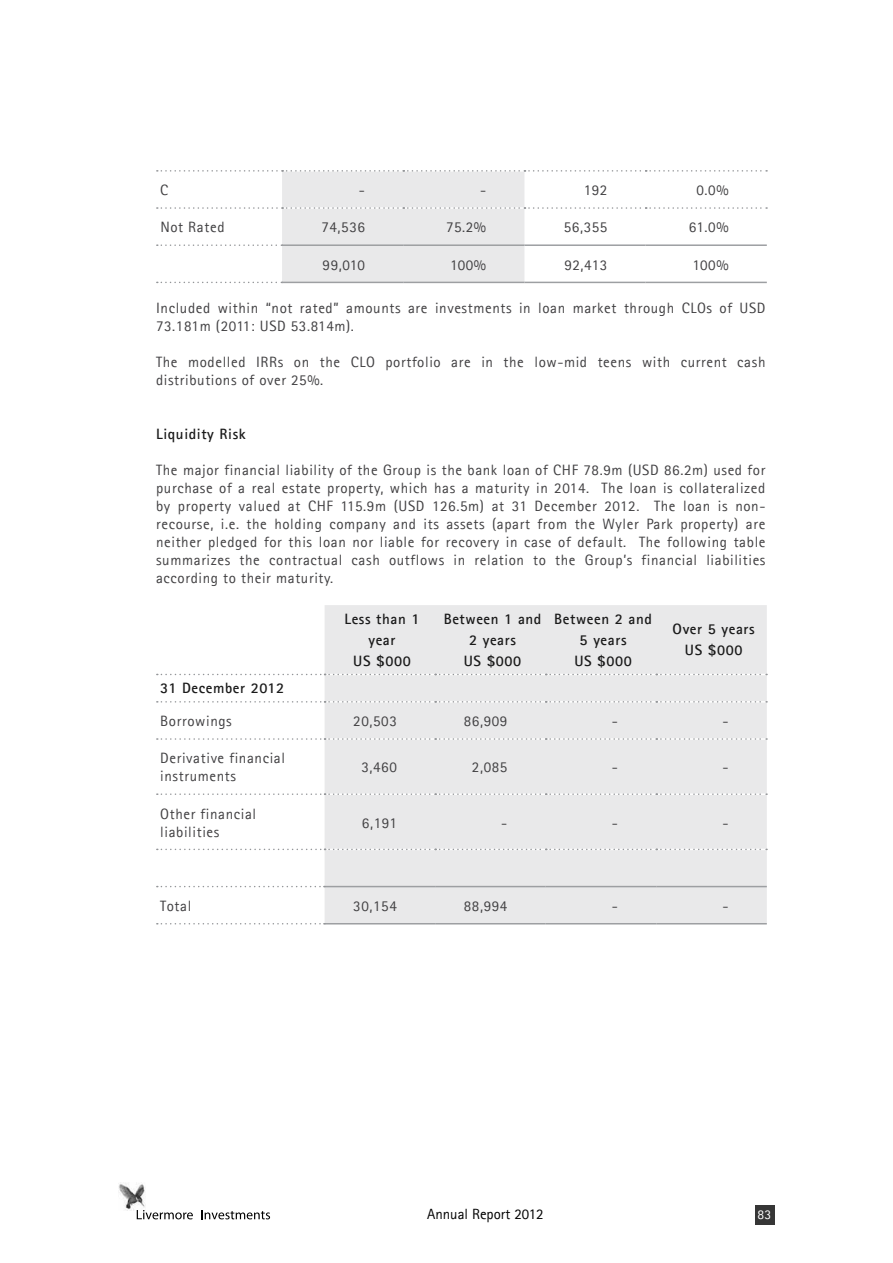
<style>
.page{position:relative;width:893px;height:1263px;background:#fff}
.page>*{position:absolute;margin:0;border:0;box-sizing:border-box;transform-origin:0 0}
.t1{font:15px/18px "Agfa Rotis Sans Serif";letter-spacing:.04em;color:#414042}
.t2{font:700 15px/21px "Agfa Rotis Sans Serif";letter-spacing:.04em;color:#1a1a1a;text-align:center}
.t3{font:14.85px "Agfa Rotis Sans Serif";color:#000}
.t4{font:13.5px "Agfa Rotis Sans Serif";color:#fff}
</style>
<div class="page">
<img style="left:118px;top:1182px;width:27px;height:28px">
<svg style="left:137px;top:1210px;width:56px;height:9px"></svg>
<svg style="left:201px;top:1210px;width:69px;height:9px"></svg>
<div style="left:756px;top:1205px;width:19px;height:19px;background:#363636"></div>
<svg style="left:157px;top:170px;width:610px;height:113px"></svg>
<hr style="left:282px;top:244px;width:121px;height:2px;background:#9d9fa2">
<hr style="left:403px;top:244px;width:121px;height:2px;background:#9d9fa2">
<hr style="left:524px;top:244px;width:122px;height:2px;background:#9d9fa2">
<hr style="left:646px;top:244px;width:121px;height:2px;background:#9d9fa2">
<hr style="left:282px;top:282px;width:121px;height:1px;background:#9d9fa2">
<hr style="left:403px;top:282px;width:121px;height:1px;background:#9d9fa2">
<hr style="left:524px;top:282px;width:122px;height:1px;background:#9d9fa2">
<hr style="left:646px;top:282px;width:121px;height:1px;background:#9d9fa2">
<div style="left:325px;top:605px;width:442px;height:318px;background:#e9e9ea"></div>
<svg style="left:157px;top:674px;width:610px;height:1px"></svg>
<svg style="left:157px;top:701px;width:610px;height:2px"></svg>
<svg style="left:157px;top:738px;width:610px;height:2px"></svg>
<svg style="left:157px;top:793px;width:610px;height:2px"></svg>
<svg style="left:157px;top:849px;width:610px;height:1px"></svg>
<hr style="left:325px;top:886px;width:110px;height:1px;background:#9d9fa2">
<hr style="left:435px;top:886px;width:111px;height:1px;background:#9d9fa2">
<hr style="left:546px;top:886px;width:110px;height:1px;background:#9d9fa2">
<hr style="left:656px;top:886px;width:111px;height:1px;background:#9d9fa2">
<hr style="left:325px;top:923px;width:110px;height:1px;background:#9d9fa2">
<hr style="left:435px;top:923px;width:111px;height:1px;background:#9d9fa2">
<hr style="left:546px;top:923px;width:110px;height:1px;background:#9d9fa2">
<hr style="left:656px;top:923px;width:111px;height:1px;background:#9d9fa2">
<svg style="left:157px;top:923px;width:168px;height:1px"></svg>
<svg style="left:157px;top:886px;width:168px;height:1px"></svg>
<p class="t1" style="left:160px;top:181px;width:10px">C</p>
<p class="t1" style="left:359px;top:181px;width:8px">-</p>
<p class="t1" style="left:480px;top:181px;width:8px">-</p>
<p class="t1" style="left:584px;top:181px;width:25px">192</p>
<p class="t1" style="left:696px;top:181px;width:34px">0.0%</p>
<p class="t1" style="left:160px;top:218px;width:66px">Not Rated</p>
<p class="t1" style="left:321px;top:218px;width:45px">74,536</p>
<p class="t1" style="left:446px;top:218px;width:42px">75.2%</p>
<p class="t1" style="left:564px;top:218px;width:45px">56,355</p>
<p class="t1" style="left:689px;top:218px;width:41px">61.0%</p>
<p class="t1" style="left:323px;top:255px;width:44px">99,010</p>
<p class="t1" style="left:450px;top:255px;width:37px">100%</p>
<p class="t1" style="left:564px;top:255px;width:45px">92,413</p>
<p class="t1" style="left:693px;top:255px;width:37px">100%</p>
<p class="t1" style="left:156px;top:299px;width:611px">Included within “not rated” amounts are investments in loan market through CLOs of USD<br>73.181m (2011: USD 53.814m).</p>
<p class="t1" style="left:156px;top:353px;width:611px">The modelled IRRs on the CLO portfolio are in the low-mid teens with current cash distributions of over 25%.</p>
<p class="t2" style="left:156px;top:423px;width:91px">Liquidity Risk</p>
<p class="t1" style="left:156px;top:461px;width:611px;text-align:justify">The major financial liability of the Group is the bank loan of CHF 78.9m (USD 86.2m) used for purchase of a real estate property, which has a maturity in 2014. The loan is collateralized by property valued at CHF 115.9m (USD 126.5m) at 31 December 2012. The loan is non&shy;recourse, i.e. the holding company and its assets (apart from the Wyler Park property) are neither pledged for this loan nor liable for recovery in case of default. The following table summarizes the contractual cash outflows in relation to the Group’s financial liabilities according to their maturity.</p>
<p class="t2" style="left:344px;top:608px;width:77px">Less than 1 year<br>US $000</p>
<p class="t2" style="left:444px;top:608px;width:99px">Between 1 and<br>2 years<br>US $000</p>
<p class="t2" style="left:554px;top:608px;width:99px">Between 2 and<br>5 years<br>US $000</p>
<p class="t2" style="left:673px;top:619px;width:84px">Over 5 years<br>US $000</p>
<p class="t2" style="left:160px;top:677px;width:125px">31 December 2012</p>
<p class="t1" style="left:160px;top:712px;width:73px">Borrowings</p>
<p class="t1" style="left:353px;top:712px;width:45px">20,503</p>
<p class="t1" style="left:464px;top:712px;width:45px">86,909</p>
<p class="t1" style="left:612px;top:712px;width:8px">-</p>
<p class="t1" style="left:722px;top:712px;width:8px">-</p>
<p class="t1" style="left:160px;top:749px;width:126px">Derivative financial instruments</p>
<p class="t1" style="left:361px;top:758px;width:37px">3,460</p>
<p class="t1" style="left:472px;top:758px;width:37px">2,085</p>
<p class="t1" style="left:612px;top:758px;width:8px">-</p>
<p class="t1" style="left:722px;top:758px;width:8px">-</p>
<p class="t1" style="left:160px;top:804px;width:97px">Other financial liabilities</p>
<p class="t1" style="left:362px;top:813px;width:36px">6,191</p>
<p class="t1" style="left:501px;top:813px;width:8px">-</p>
<p class="t1" style="left:612px;top:813px;width:8px">-</p>
<p class="t1" style="left:722px;top:813px;width:8px">-</p>
<p class="t1" style="left:160px;top:897px;width:32px">Total</p>
<p class="t1" style="left:353px;top:897px;width:45px">30,154</p>
<p class="t1" style="left:464px;top:897px;width:45px">88,994</p>
<p class="t1" style="left:612px;top:897px;width:8px">-</p>
<p class="t1" style="left:722px;top:897px;width:8px">-</p>
<p class="t3" style="left:427px;top:1205px;width:118px">Annual Report 2012</p>
<p class="t4" style="left:758px;top:1207px;width:15px">83</p>
</div>
